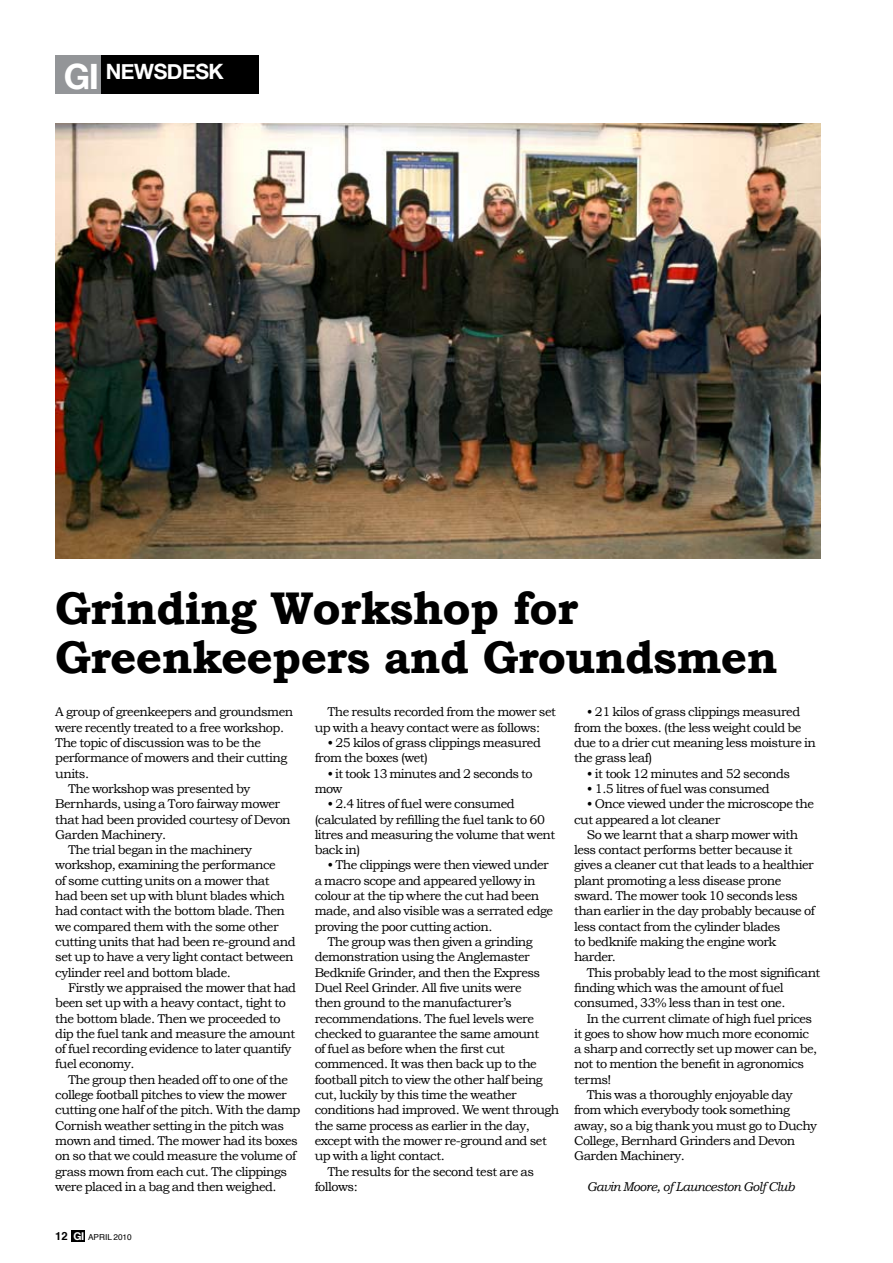
<style>
.page{position:relative;width:893px;height:1263px;background:#fff}
.page>*{position:absolute;margin:0;border:0;box-sizing:border-box;transform-origin:0 0}
.t1{font:700 45.75px/49.1px "Bookman Old Style";letter-spacing:-.02em;color:#000}
.t2{font:700 21px "Helvetica Neue";letter-spacing:-.02em;color:#fff}
.t3{font:12.75px/15.3px "Bookman Old Style";letter-spacing:-.04em;color:#000}
.t4{font:italic 12.75px "Bookman Old Style";letter-spacing:-.04em;color:#000}
.t5{font:8.25px "Helvetica";color:#000}
.s1{font-size:34.95px}
.s2{font-weight:700;font-size:11.25px}
.s3{font-family:"Helvetica Neue";font-weight:700;font-size:10.8px;color:#fff}
</style>
<div class="page">
<div style="left:71px;top:1230px;width:14px;height:11px;background:#000"></div>
<div style="left:59px;top:55px;width:117px;height:39px;background:#000"></div>
<div style="left:150px;top:55px;width:109px;height:39px;background:#000"></div>
<div style="left:55px;top:55px;width:46px;height:39px;background:#939598"></div>
<hr style="left:892px;top:55px;width:1px;height:213px;background:#002b5c">
<img style="left:55px;top:123px;width:766px;height:435px">
<h2 class="t2" style="left:64px;top:59px;width:160px"><span class="s1">GI</span> NEWSDESK</h2>
<h1 class="t1" style="left:55px;top:583px;width:724px">Grinding Workshop for<br>Greenkeepers and Groundsmen</h1>
<p class="t3" style="left:55px;top:704px;width:239px">A group of greenkeepers and groundsmen</p>
<p class="t3" style="left:55px;top:720px;width:230px">were recently treated to a free workshop.</p>
<p class="t3" style="left:55px;top:735px;width:207px">The topic of discussion was to be the</p>
<p class="t3" style="left:55px;top:750px;width:234px">performance of mowers and their cutting</p>
<p class="t3" style="left:55px;top:766px;width:35px">units.</p>
<p class="t3" style="left:68px;top:781px;width:184px">The workshop was presented by</p>
<p class="t3" style="left:55px;top:796px;width:226px">Bernhards, using a Toro fairway mower</p>
<p class="t3" style="left:55px;top:811px;width:237px">that had been provided courtesy of Devon</p>
<p class="t3" style="left:55px;top:827px;width:112px">Garden Machinery.</p>
<p class="t3" style="left:68px;top:842px;width:186px">The trial began in the machinery</p>
<p class="t3" style="left:55px;top:857px;width:222px">workshop, examining the performance</p>
<p class="t3" style="left:55px;top:873px;width:216px">of some cutting units on a mower that</p>
<p class="t3" style="left:55px;top:888px;width:231px">had been set up with blunt blades which</p>
<p class="t3" style="left:55px;top:903px;width:231px">had contact with the bottom blade. Then</p>
<p class="t3" style="left:55px;top:919px;width:225px">we compared them with the some other</p>
<p class="t3" style="left:55px;top:934px;width:242px">cutting units that had been re-ground and</p>
<p class="t3" style="left:55px;top:949px;width:240px">set up to have a very light contact between</p>
<p class="t3" style="left:55px;top:964px;width:177px">cylinder reel and bottom blade.</p>
<p class="t3" style="left:68px;top:980px;width:230px">Firstly we appraised the mower that had</p>
<p class="t3" style="left:55px;top:995px;width:232px">been set up with a heavy contact, tight to</p>
<p class="t3" style="left:55px;top:1010px;width:227px">the bottom blade. Then we proceeded to</p>
<p class="t3" style="left:55px;top:1026px;width:241px">dip the fuel tank and measure the amount</p>
<p class="t3" style="left:55px;top:1041px;width:238px">of fuel recording evidence to later quantify</p>
<p class="t3" style="left:55px;top:1056px;width:81px">fuel economy.</p>
<p class="t3" style="left:68px;top:1072px;width:222px">The group then headed off to one of the</p>
<p class="t3" style="left:55px;top:1087px;width:233px">college football pitches to view the mower</p>
<p class="t3" style="left:55px;top:1102px;width:247px">cutting one half of the pitch. With the damp</p>
<p class="t3" style="left:55px;top:1117px;width:230px">Cornish weather setting in the pitch was</p>
<p class="t3" style="left:55px;top:1133px;width:244px">mown and timed. The mower had its boxes</p>
<p class="t3" style="left:55px;top:1148px;width:242px">on so that we could measure the volume of</p>
<p class="t3" style="left:55px;top:1163px;width:233px">grass mown from each cut. The clippings</p>
<p class="t3" style="left:55px;top:1179px;width:223px">were placed in a bag and then weighed.</p>
<p class="t3" style="left:315px;top:704px;width:243px;text-indent:13px">The results recorded from the mower set up with a heavy contact were as follows:</p>
<p class="t3" style="left:315px;top:735px;width:228px;text-indent:13px">• 25 kilos of grass clippings measured from the boxes (wet)</p>
<p class="t3" style="left:315px;top:766px;width:219px;text-indent:13px">• it took 13 minutes and 2 seconds to mow</p>
<p class="t3" style="left:315px;top:796px;width:242px;text-indent:13px">• 2.4 litres of fuel were consumed (calculated by refilling the fuel tank to 60 litres and measuring the volume that went back in)</p>
<p class="t3" style="left:327px;top:857px;width:223px">• The clippings were then viewed under</p>
<p class="t3" style="left:315px;top:873px;width:222px">a macro scope and appeared yellowy in</p>
<p class="t3" style="left:315px;top:888px;width:226px">colour at the tip where the cut had been</p>
<p class="t3" style="left:315px;top:903px;width:240px">made, and also visible was a serrated edge</p>
<p class="t3" style="left:315px;top:919px;width:179px">proving the poor cutting action.</p>
<p class="t3" style="left:327px;top:934px;width:207px">The group was then given a grinding</p>
<p class="t3" style="left:315px;top:949px;width:217px">demonstration using the Anglemaster</p>
<p class="t3" style="left:315px;top:964px;width:227px">Bedknife Grinder, and then the Express</p>
<p class="t3" style="left:315px;top:980px;width:209px">Duel Reel Grinder. All five units were</p>
<p class="t3" style="left:315px;top:995px;width:199px">then ground to the manufacturer’s</p>
<p class="t3" style="left:315px;top:1010px;width:221px">recommendations. The fuel levels were</p>
<p class="t3" style="left:315px;top:1026px;width:226px">checked to guarantee the same amount</p>
<p class="t3" style="left:315px;top:1041px;width:192px">of fuel as before when the first cut</p>
<p class="t3" style="left:315px;top:1056px;width:224px">commenced. It was then back up to the</p>
<p class="t3" style="left:315px;top:1072px;width:230px">football pitch to view the other half being</p>
<p class="t3" style="left:315px;top:1087px;width:204px">cut, luckily by this time the weather</p>
<p class="t3" style="left:315px;top:1102px;width:246px">conditions had improved. We went through</p>
<p class="t3" style="left:315px;top:1117px;width:217px">the same process as earlier in the day,</p>
<p class="t3" style="left:315px;top:1133px;width:234px">except with the mower re-ground and set</p>
<p class="t3" style="left:315px;top:1148px;width:132px">up with a light contact.</p>
<p class="t3" style="left:327px;top:1163px;width:208px">The results for the second test are as</p>
<p class="t3" style="left:315px;top:1179px;width:45px">follows:</p>
<p class="t5" style="left:55px;top:1231px;width:78px"><span class="s2">12</span> <span class="s3">GI</span> APRIL 2010</p>
<p class="t3" style="left:574px;top:704px;width:243px;text-indent:13px">• 21 kilos of grass clippings measured from the boxes. (the less weight could be due to a drier cut meaning less moisture in the grass leaf)</p>
<p class="t3" style="left:587px;top:766px;width:205px">• it took 12 minutes and 52 seconds</p>
<p class="t3" style="left:587px;top:781px;width:184px">• 1.5 litres of fuel was consumed</p>
<p class="t3" style="left:574px;top:796px;width:242px;text-indent:13px">• Once viewed under the microscope the cut appeared a lot cleaner</p>
<p class="t3" style="left:574px;top:827px;width:242px;text-indent:13px">So we learnt that a sharp mower with less contact performs better because it gives a cleaner cut that leads to a healthier plant promoting a less disease prone sward. The mower took 10 seconds less than earlier in the day probably because of less contact from the cylinder blades<br>to bedknife making the engine work harder.</p>
<p class="t3" style="left:574px;top:964px;width:248px;text-indent:13px">This probably lead to the most significant finding which was the amount of fuel consumed, 33% less than in test one.</p>
<p class="t3" style="left:587px;top:1010px;width:227px">In the current climate of high fuel prices</p>
<p class="t3" style="left:574px;top:1026px;width:237px">it goes to show how much more economic</p>
<p class="t3" style="left:574px;top:1041px;width:245px">a sharp and correctly set up mower can be,</p>
<p class="t3" style="left:574px;top:1056px;width:232px">not to mention the benefit in agronomics</p>
<p class="t3" style="left:574px;top:1072px;width:39px">terms!</p>
<p class="t3" style="left:587px;top:1087px;width:207px">This was a thoroughly enjoyable day</p>
<p class="t3" style="left:574px;top:1102px;width:217px">from which everybody took something</p>
<p class="t3" style="left:574px;top:1117px;width:245px">away, so a big thank you must go to Duchy</p>
<p class="t3" style="left:574px;top:1133px;width:223px">College, Bernhard Grinders and Devon</p>
<p class="t3" style="left:574px;top:1148px;width:112px">Garden Machinery.</p>
<p class="t4" style="left:587px;top:1179px;width:210px">Gavin Moore, of Launceston Golf Club</p>
</div>
